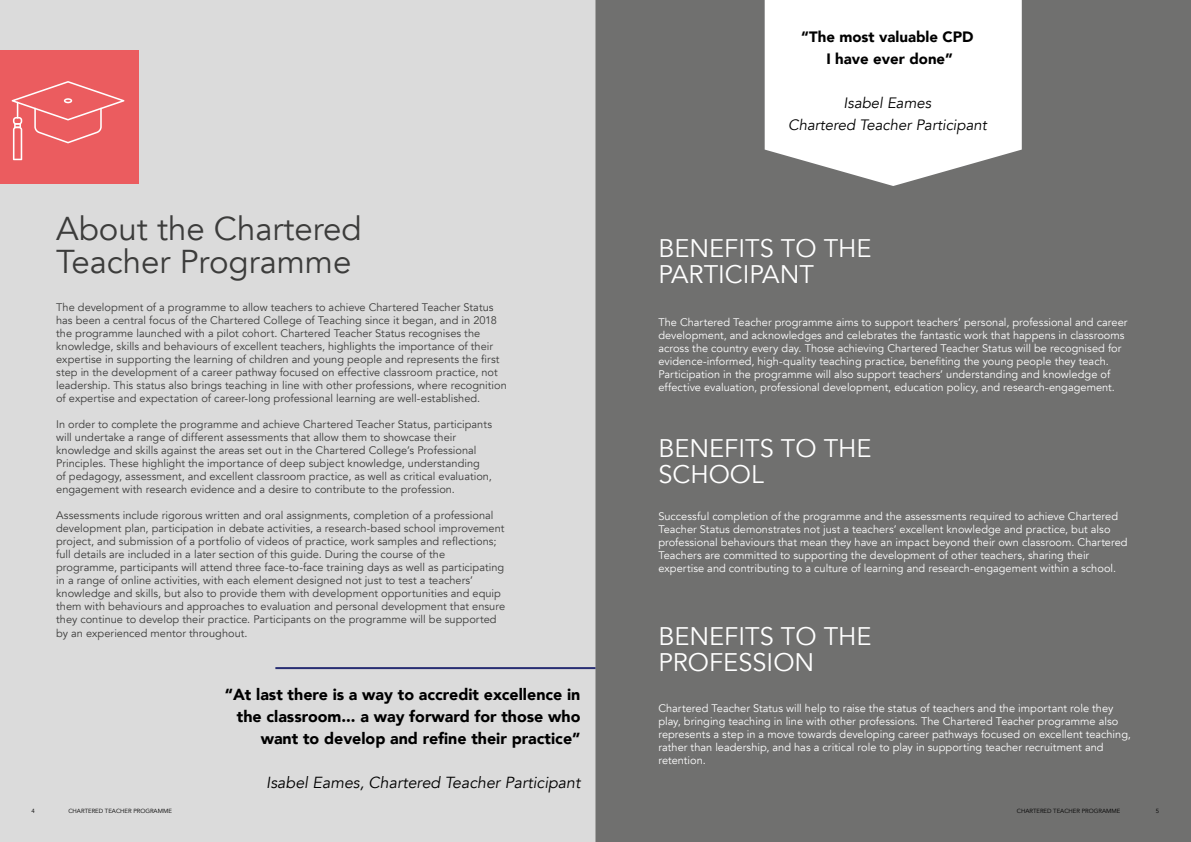
<style>
.page{position:relative;width:1191px;height:842px;background:#fff}
.page>*{position:absolute;margin:0;border:0;box-sizing:border-box;transform-origin:0 0}
.t1{font:33px/33px "Avenir";color:#3c3c3b}
.t2{font:25.4px/26px "Avenir";color:#fff}
.t3{font:900 16px/22px "Avenir";color:#000;text-align:right}
.t4{font:italic 16px "Avenir";color:#000}
.t5{font:italic 15px/22px "Avenir";color:#000;text-align:center}
.t6{font:900 15px/22px "Avenir";color:#000;text-align:center}
.t7{font:11px/13px "Avenir";color:#3c3c3b}
.t8{font:11px/13px "Avenir";color:#fff}
.t9{font:6px "Avenir";color:#000}
.s1{font-family:"Avenir Book Oblique SC850";font-style:normal}
</style>
<div class="page">
<div style="left:0;top:0;width:595px;height:842px;background:#dbdbdb"></div>
<div style="left:595px;top:0;width:596px;height:842px;background:#70706f"></div>
<div style="left:0;top:50px;width:139px;height:134px;background:#eb5c5f"></div>
<svg style="left:12px;top:81px;width:112px;height:79px"></svg>
<hr style="left:275px;top:667px;width:320px;height:2px;background:#282e73">
<svg style="left:764px;top:0;width:257px;height:186px"></svg>
<h1 class="t1" style="left:56px;top:213px;width:307px">About the Chartered<br>Teacher Programme</h1>
<p class="t7" style="left:56px;top:301px;width:452px">The development of a programme to allow teachers to achieve Chartered Teacher Status has been a central focus of the Chartered College of Teaching since it began, and in 2018 the programme launched with a pilot cohort. Chartered Teacher Status recognises the knowledge, skills and behaviours of excellent teachers, highlights the importance of their expertise in supporting the learning of children and young people and represents the first step in the development of a career pathway focused on effective classroom practice, not leadership. This status also brings teaching in line with other professions, where recognition of expertise and expectation of career-long professional learning are well-established.</p>
<p class="t7" style="left:56px;top:418px;width:437px">In order to complete the programme and achieve Chartered Teacher Status, participants will undertake a range of different assessments that allow them to showcase their knowledge and skills against the areas set out in the Chartered College’s Professional Principles. These highlight the importance of deep subject knowledge, understanding of pedagogy, assessment, and excellent classroom practice, as well as critical evaluation, engagement with research evidence and a desire to contribute to the profession.</p>
<p class="t7" style="left:56px;top:509px;width:450px">Assessments include rigorous written and oral assignments, completion of a professional development plan, participation in debate activities, a research-based school improvement project, and submission of a portfolio of videos of practice, work samples and reflections; full details are included in a later section of this guide. During the course of the programme, participants will attend three face-to-face training days as well as participating in a range of online activities, with each element designed not just to test a teachers’ knowledge and skills, but also to provide them with development opportunities and equip them with behaviours and approaches to evaluation and personal development that ensure they continue to develop their practice. Participants on the programme will be supported by an experienced mentor throughout.</p>
<h3 class="t3" style="left:225px;top:683px;width:357px">“At last there is a way to accredit excellence in the classroom... a way forward for those who want to develop and refine their practice”</h3>
<h3 class="t4" style="left:266px;top:773px;width:316px">Isabel Eames, Chartered Teacher Participant</h3>
<h3 class="t6" style="left:801px;top:25px;width:174px">“The most valuable CPD<br>I have ever done”</h3>
<h3 class="t5" style="left:788px;top:92px;width:200px"><span class="s1">I</span>sabel Eames<br>Chartered Teacher Participant</h3>
<h2 class="t2" style="left:658px;top:235px;width:215px">BENEFITS TO THE<br>PARTICIPANT</h2>
<p class="t8" style="left:658px;top:316px;width:471px">The Chartered Teacher programme aims to support teachers’ personal, professional and career development, and acknowledges and celebrates the fantastic work that happens in classrooms across the country every day. Those achieving Chartered Teacher Status will be recognised for evidence-informed, high-quality teaching practice, benefiting the young people they teach.<br>Participation in the programme will also support teachers’ understanding and knowledge of effective evaluation, professional development, education policy, and research-engagement.</p>
<h2 class="t2" style="left:658px;top:436px;width:215px">BENEFITS TO THE<br>SCHOOL</h2>
<p class="t8" style="left:658px;top:510px;width:471px">Successful completion of the programme and the assessments required to achieve Chartered Teacher Status demonstrates not just a teachers’ excellent knowledge and practice, but also professional behaviours that mean they have an impact beyond their own classroom. Chartered Teachers are committed to supporting the development of other teachers, sharing their expertise and contributing to a culture of learning and research-engagement within a school.</p>
<h2 class="t2" style="left:658px;top:624px;width:215px">BENEFITS TO THE<br>PROFESSION</h2>
<p class="t8" style="left:658px;top:702px;width:474px">Chartered Teacher Status will help to raise the status of teachers and the important role they play, bringing teaching in line with other professions. The Chartered Teacher programme also represents a step in a move towards developing career pathways focused on excellent teaching, rather than leadership, and has a critical role to play in supporting teacher recruitment and retention.</p>
<p class="t9" style="left:31px;top:808px;width:5px">4</p>
<p class="t9" style="left:68px;top:807px;width:105px">CHARTERED TEACHER PROGRAMME</p>
<p class="t9" style="left:1016px;top:807px;width:105px">CHARTERED TEACHER PROGRAMME</p>
<p class="t9" style="left:1155px;top:808px;width:5px">5</p>
</div>
